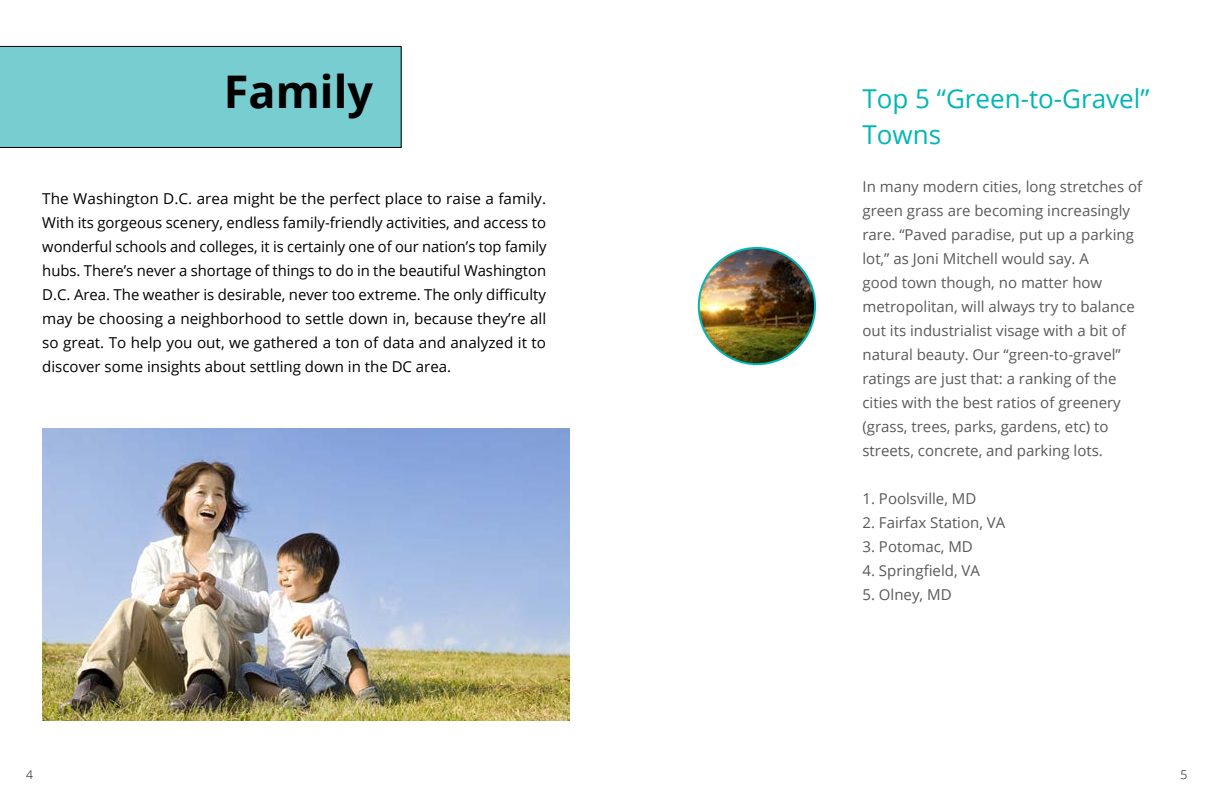
<style>
.page{position:relative;width:1224px;height:792px;background:#fff}
.page>*{position:absolute;margin:0;border:0;box-sizing:border-box;transform-origin:0 0}
.t1{font:700 45px "Open Sans";color:#000}
.t2{font:26px/36px "Open Sans";color:#00b6b5}
.t3{font:15px/24px "Open Sans";color:#000;text-align:justify}
.t4{font:15px/24px "Open Sans";color:#58595b}
.t5{font:300 12px "Open Sans";color:#000}
</style>
<div class="page">
<img style="left:699px;top:248px;width:116px;height:116px;border-radius:58px">
<div style="left:698px;top:247px;width:118px;height:118px;border:2px solid #00b6b5;border-radius:50%"></div>
<div style="left:0;top:46px;width:402px;height:102px;background:#78cdd1"></div>
<img style="left:42px;top:428px;width:528px;height:293px">
<h1 class="t1" style="left:224px;top:60px;width:151px">Family</h1>
<p class="t3" style="left:42px;top:186px;width:506px">The Washington D.C. area might be the perfect place to raise a family.<br>With its gorgeous scenery, endless family-friendly activities, and access to wonderful schools and colleges, it is certainly one of our nation’s top family hubs. There’s never a shortage of things to do in the beautiful Washington D.C. Area. The weather is desirable, never too extreme. The only difficulty may be choosing a neighborhood to settle down in, because they’re all so great. To help you out, we gathered a ton of data and analyzed it to discover some insights about settling down in the DC area.</p>
<h2 class="t2" style="left:862px;top:80px;width:289px">Top 5 “Green-to-Gravel”<br>Towns</h2>
<p class="t4" style="left:862px;top:174px;width:281px">In many modern cities, long stretches of green grass are becoming increasingly rare. “Paved paradise, put up a parking lot,” as Joni Mitchell would say. A<br>good town though, no matter how metropolitan, will always try to balance out its industrialist visage with a bit of natural beauty. Our “green-to-gravel” ratings are just that: a ranking of the cities with the best ratios of greenery (grass, trees, parks, gardens, etc) to streets, concrete, and parking lots.</p>
<p class="t4" style="left:862px;top:486px;width:115px">1. Poolsville, MD</p>
<p class="t4" style="left:862px;top:510px;width:144px">2. Fairfax Station, VA</p>
<p class="t4" style="left:862px;top:534px;width:112px">3. Potomac, MD</p>
<p class="t4" style="left:862px;top:558px;width:119px">4. Springfield, VA</p>
<p class="t4" style="left:862px;top:582px;width:91px">5. Olney, MD</p>
<p class="t5" style="left:26px;top:767px;width:8px">4</p>
<p class="t5" style="left:1181px;top:767px;width:8px">5</p>
</div>
